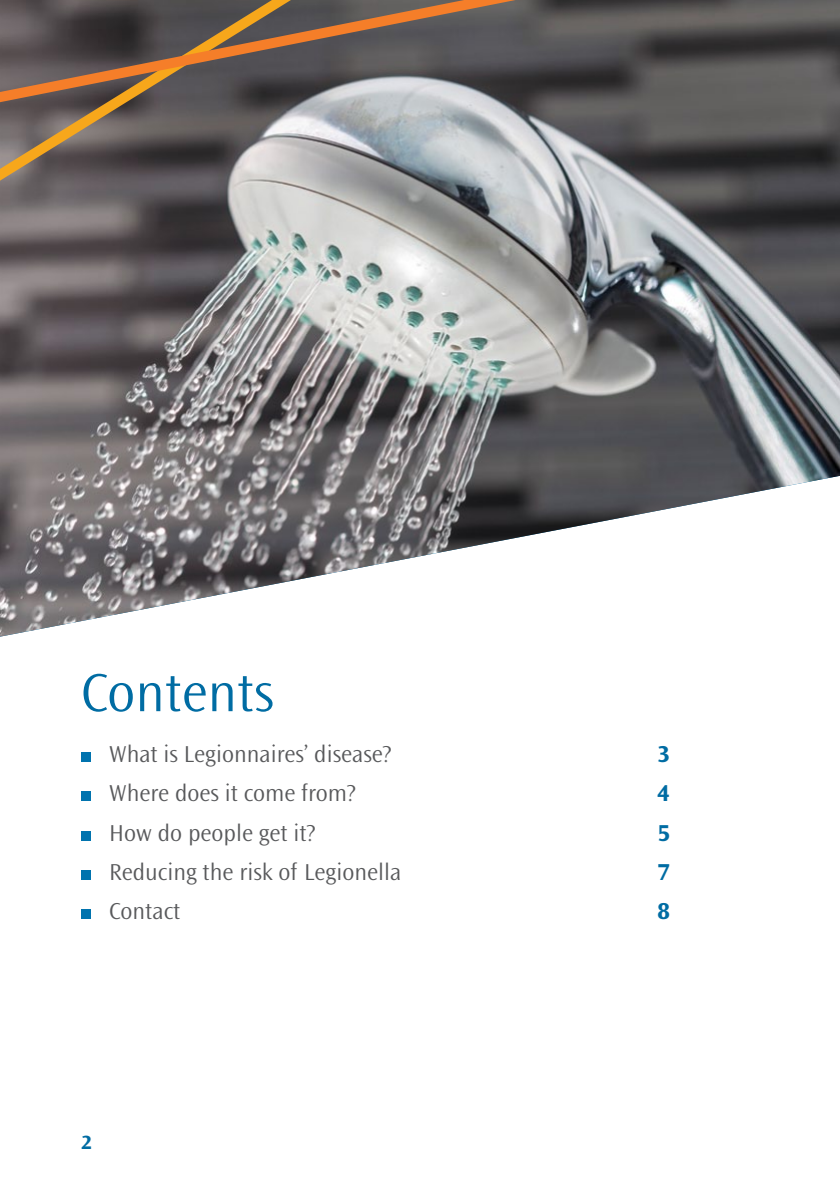
<style>
.page{position:relative;width:840px;height:1191px;background:#fff}
.page>*{position:absolute;margin:0;border:0;box-sizing:border-box;transform-origin:0 0}
.t1{font:300 56px "Ocean Sans";color:#006ca3}
.t2{font:300 24px "Ocean Sans";color:#58595b}
.t3{font:700 24px "Ocean Sans";color:#006ca3}
.t4{font:700 20px "Ocean Sans";color:#006ca3}
</style>
<div class="page">
<img style="left:0;top:0;width:839px;height:636px">
<div style="left:81px;top:752px;width:9px;height:10px;background:#0073ae"></div>
<div style="left:81px;top:791px;width:9px;height:10px;background:#0073ae"></div>
<div style="left:81px;top:831px;width:9px;height:9px;background:#0073ae"></div>
<div style="left:81px;top:870px;width:9px;height:10px;background:#0073ae"></div>
<div style="left:81px;top:909px;width:9px;height:10px;background:#0073ae"></div>
<svg style="left:0;top:139px;width:379px;height:122px;background:#837f7e"></svg>
<svg style="left:0;top:0;width:634px;height:139px;background:#70655f"></svg>
<h1 class="t1" style="left:81px;top:662px;width:194px">Contents</h1>
<p class="t2" style="left:109px;top:740px;width:283px">What is Legionnaires’ disease?</p>
<p class="t3" style="left:657px;top:740px;width:14px">3</p>
<p class="t2" style="left:109px;top:780px;width:248px">Where does it come from?</p>
<p class="t3" style="left:657px;top:780px;width:14px">4</p>
<p class="t2" style="left:109px;top:819px;width:207px">How do people get it?</p>
<p class="t3" style="left:657px;top:819px;width:14px">5</p>
<p class="t2" style="left:109px;top:858px;width:293px">Reducing the risk of Legionella</p>
<p class="t3" style="left:657px;top:858px;width:14px">7</p>
<p class="t2" style="left:109px;top:898px;width:73px">Contact</p>
<p class="t3" style="left:657px;top:898px;width:14px">8</p>
<p class="t4" style="left:81px;top:1131px;width:12px">2</p>
</div>
